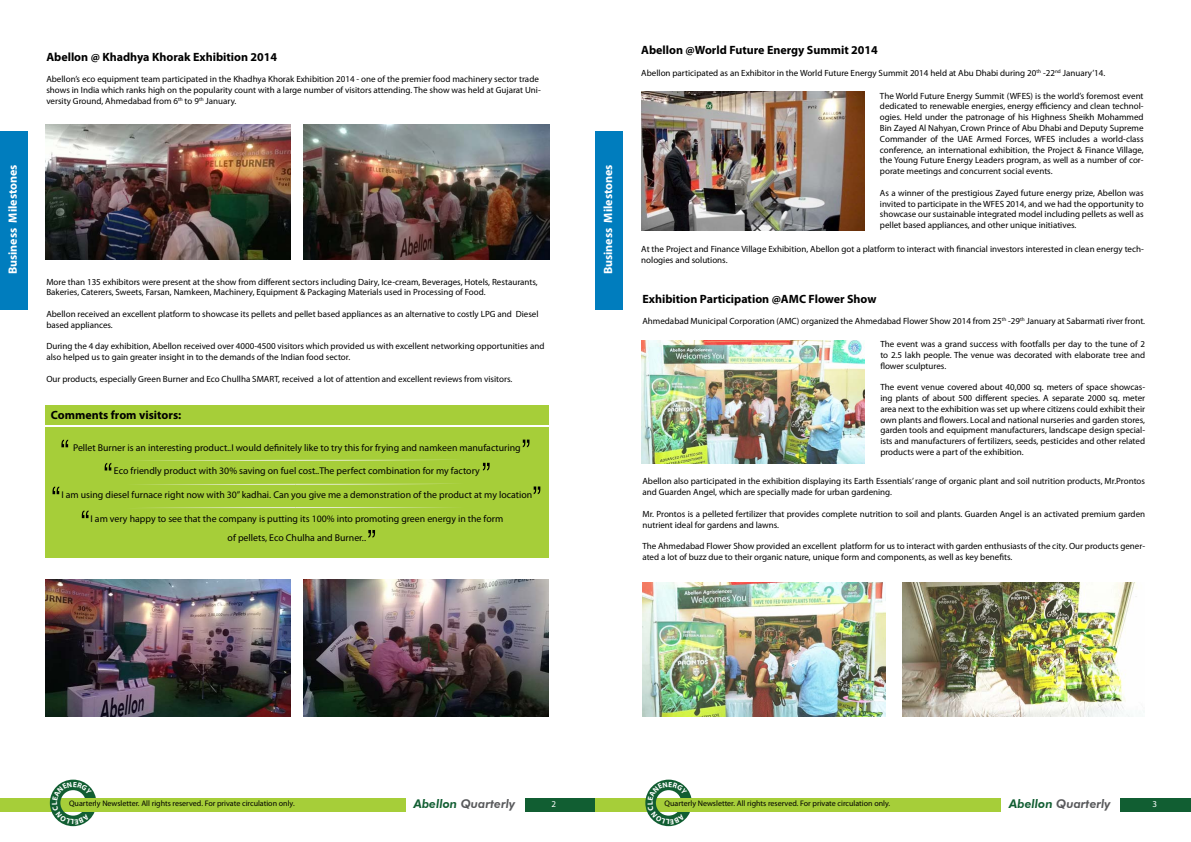
<style>
.page{position:relative;width:1191px;height:842px;background:#fff}
.page>*{position:absolute;margin:0;border:0;box-sizing:border-box;transform-origin:0 0}
.t1{font:700 12px "Myriad Pro";color:#000}
.t2{font:700 12px "Myriad Pro";color:#fff}
.t3{font:italic 800 12px "Futura BT";color:#58595b}
.t4{font:9.8px/19.7px "Myriad Pro";color:#000;text-align:center}
.t5{font:9px/10.8px "Myriad Pro";color:#000}
.t6{font:9px "Myriad Pro";color:#fff}
.t7{font:8px "Myriad Pro";color:#000}
.s1{color:#115e32}
</style>
<div class="page">
<div style="left:0;top:798px;width:112px;height:13px;background:#a6ce39"></div>
<div style="left:73px;top:798px;width:332px;height:13px;background:#a6ce39"></div>
<div style="left:525px;top:798px;width:70px;height:13px;background:#115e32"></div>
<div style="left:595px;top:798px;width:113px;height:13px;background:#a6ce39"></div>
<div style="left:669px;top:798px;width:332px;height:13px;background:#a6ce39"></div>
<div style="left:1120px;top:798px;width:71px;height:13px;background:#115e32"></div>
<div style="left:0;top:131px;width:27px;height:179px;background:#007dbe"></div>
<div style="left:595px;top:131px;width:28px;height:179px;background:#007dbe"></div>
<img style="left:45px;top:124px;width:245px;height:135px">
<img style="left:304px;top:124px;width:245px;height:135px">
<img style="left:641px;top:340px;width:223px;height:124px">
<img style="left:642px;top:583px;width:243px;height:134px">
<img style="left:902px;top:583px;width:235px;height:134px">
<div style="left:45px;top:406px;width:504px;height:19px;background:#a6ce39"></div>
<div style="left:45px;top:427px;width:504px;height:131px;background:#a6ce39"></div>
<svg style="left:61px;top:440px;width:7px;height:7px"></svg>
<svg style="left:105px;top:463px;width:6px;height:7px"></svg>
<svg style="left:82px;top:510px;width:6px;height:8px"></svg>
<svg style="left:53px;top:486px;width:6px;height:8px"></svg>
<svg style="left:523px;top:440px;width:6px;height:7px"></svg>
<svg style="left:483px;top:463px;width:6px;height:7px"></svg>
<svg style="left:368px;top:530px;width:7px;height:8px"></svg>
<svg style="left:533px;top:486px;width:7px;height:8px"></svg>
<svg style="left:135px;top:460px;width:299px;height:1px"></svg>
<svg style="left:135px;top:484px;width:297px;height:1px"></svg>
<svg style="left:143px;top:507px;width:312px;height:1px"></svg>
<img style="left:45px;top:579px;width:245px;height:138px">
<img style="left:303px;top:579px;width:246px;height:138px">
<img style="left:641px;top:92px;width:223px;height:138px">
<svg style="left:50px;top:780px;width:46px;height:46px"></svg>
<svg style="left:645px;top:780px;width:47px;height:46px"></svg>
<h1 class="t2" style="left:5px;top:274px;width:111px;rotate:-90deg">Business Milestones</h1>
<h1 class="t1" style="left:46px;top:49px;width:232px">Abellon @ Khadhya Khorak Exhibition 2014</h1>
<p class="t5" style="left:46px;top:74px;width:496px">Abellon’s eco equipment team participated in the Khadhya Khorak Exhibition 2014 - one of the premier food machinery sector trade shows in India which ranks high on the popularity count with a large number of visitors attending. The show was held at Gujarat Uni&shy;versity Ground, Ahmedabad from 6<sup>th</sup> to 9<sup>th</sup> January.</p>
<p class="t5" style="left:46px;top:276px;width:493px">More than 135 exhibitors were present at the show from different sectors including Dairy, Ice-cream, Beverages, Hotels, Restaurants,<br>Bakeries, Caterers, Sweets, Farsan, Namkeen, Machinery, Equipment &amp; Packaging Materials used in Processing of Food.</p>
<p class="t5" style="left:46px;top:308px;width:494px">Abellon received an excellent platform to showcase its pellets and pellet based appliances as an alternative to costly LPG and Diesel based appliances.</p>
<p class="t5" style="left:46px;top:341px;width:499px">During the 4 day exhibition, Abellon received over 4000-4500 visitors which provided us with excellent networking opportunities and also helped us to gain greater insight in to the demands of the Indian food sector.</p>
<p class="t5" style="left:46px;top:373px;width:467px">Our products, especially Green Burner and Eco Chullha SMART, received a lot of attention and excellent reviews from visitors.</p>
<h1 class="t1" style="left:51px;top:407px;width:132px">Comments from visitors:</h1>
<p class="t4" style="left:73px;top:437px;width:449px">Pellet Burner is an interesting product..I would definitely like to try this for frying and namkeen manufacturing</p>
<p class="t4" style="left:114px;top:461px;width:367px">Eco friendly product with 30% saving on fuel cost..The perfect combination for my factory</p>
<p class="t4" style="left:61px;top:485px;width:472px">I am using diesel furnace right now with 30” kadhai. Can you give me a demonstration of the product at my location</p>
<p class="t4" style="left:90px;top:508px;width:414px">I am very happy to see that the company is putting its 100% into promoting green energy in the form of pellets, Eco Chulha and Burner..</p>
<h1 class="t2" style="left:600px;top:274px;width:111px;rotate:-90deg">Business Milestones</h1>
<h1 class="t1" style="left:641px;top:42px;width:238px">Abellon @World Future Energy Summit 2014</h1>
<p class="t5" style="left:641px;top:67px;width:465px">Abellon participated as an Exhibitor in the World Future Energy Summit 2014 held at Abu Dhabi during 20<sup>th</sup> -22<sup>nd</sup> January’14.</p>
<p class="t5" style="left:880px;top:90px;width:265px;text-align:justify">The World Future Energy Summit (WFES) is the world’s foremost event dedicated to renewable energies, energy efficiency and clean technol&shy;ogies. Held under the patronage of his Highness Sheikh Mohammed Bin Zayed Al Nahyan, Crown Prince of Abu Dhabi and Deputy Supreme Commander of the UAE Armed Forces, WFES includes a world-class conference, an international exhibition, the Project &amp; Finance Village, the Young Future Energy Leaders program, as well as a number of cor&shy;porate meetings and concurrent social events.</p>
<p class="t5" style="left:880px;top:187px;width:265px;text-align:justify">As a winner of the prestigious Zayed future energy prize, Abellon was invited to participate in the WFES 2014, and we had the opportunity to showcase our sustainable integrated model including pellets as well as pellet based appliances, and other unique initiatives.</p>
<p class="t5" style="left:641px;top:243px;width:504px">At the Project and Finance Village Exhibition, Abellon got a platform to interact with financial investors interested in clean energy tech&shy;nologies and solutions.</p>
<h1 class="t1" style="left:642px;top:291px;width:235px">Exhibition Participation @AMC Flower Show</h1>
<p class="t5" style="left:642px;top:316px;width:504px">Ahmedabad Municipal Corporation (AMC) organized the Ahmedabad Flower Show 2014 from 25<sup>th</sup> -29<sup>th</sup> January at Sabarmati river front.</p>
<p class="t5" style="left:880px;top:338px;width:266px;text-align:justify">The event was a grand success with footfalls per day to the tune of 2 to 2.5 lakh people. The venue was decorated with elaborate tree and flower sculptures.</p>
<p class="t5" style="left:880px;top:382px;width:266px;text-align:justify">The event venue covered about 40,000 sq. meters of space showcas&shy;ing plants of about 500 different species. A separate 2000 sq. meter area next to the exhibition was set up where citizens could exhibit their own plants and flowers. Local and national nurseries and garden stores, garden tools and equipment manufacturers, landscape design special&shy;ists and manufacturers of fertilizers, seeds, pesticides and other related products were a part of the exhibition.</p>
<p class="t5" style="left:642px;top:476px;width:504px">Abellon also participated in the exhibition displaying its Earth Essentials’ range of organic plant and soil nutrition products, Mr.Prontos and Guarden Angel, which are specially made for urban gardening.</p>
<p class="t5" style="left:642px;top:508px;width:504px">Mr. Prontos is a pelleted fertilizer that provides complete nutrition to soil and plants. Guarden Angel is an activated premium garden nutrient ideal for gardens and lawns.</p>
<p class="t5" style="left:642px;top:541px;width:504px">The Ahmedabad Flower Show provided an excellent platform for us to interact with garden enthusiasts of the city. Our products gener&shy;ated a lot of buzz due to their organic nature, unique form and components, as well as key benefits.</p>
<p class="t7" style="left:69px;top:799px;width:227px">Quarterly Newsletter. All rights reserved. For private circulation only.</p>
<h1 class="t3" style="left:413px;top:796px;width:103px"><span class="s1">Abellon</span> Quarterly</h1>
<p class="t6" style="left:551px;top:798px;width:6px">2</p>
<p class="t7" style="left:664px;top:799px;width:227px">Quarterly Newsletter. All rights reserved. For private circulation only.</p>
<h1 class="t3" style="left:1009px;top:796px;width:103px"><span class="s1">Abellon</span> Quarterly</h1>
<p class="t6" style="left:1152px;top:798px;width:6px">3</p>
</div>
